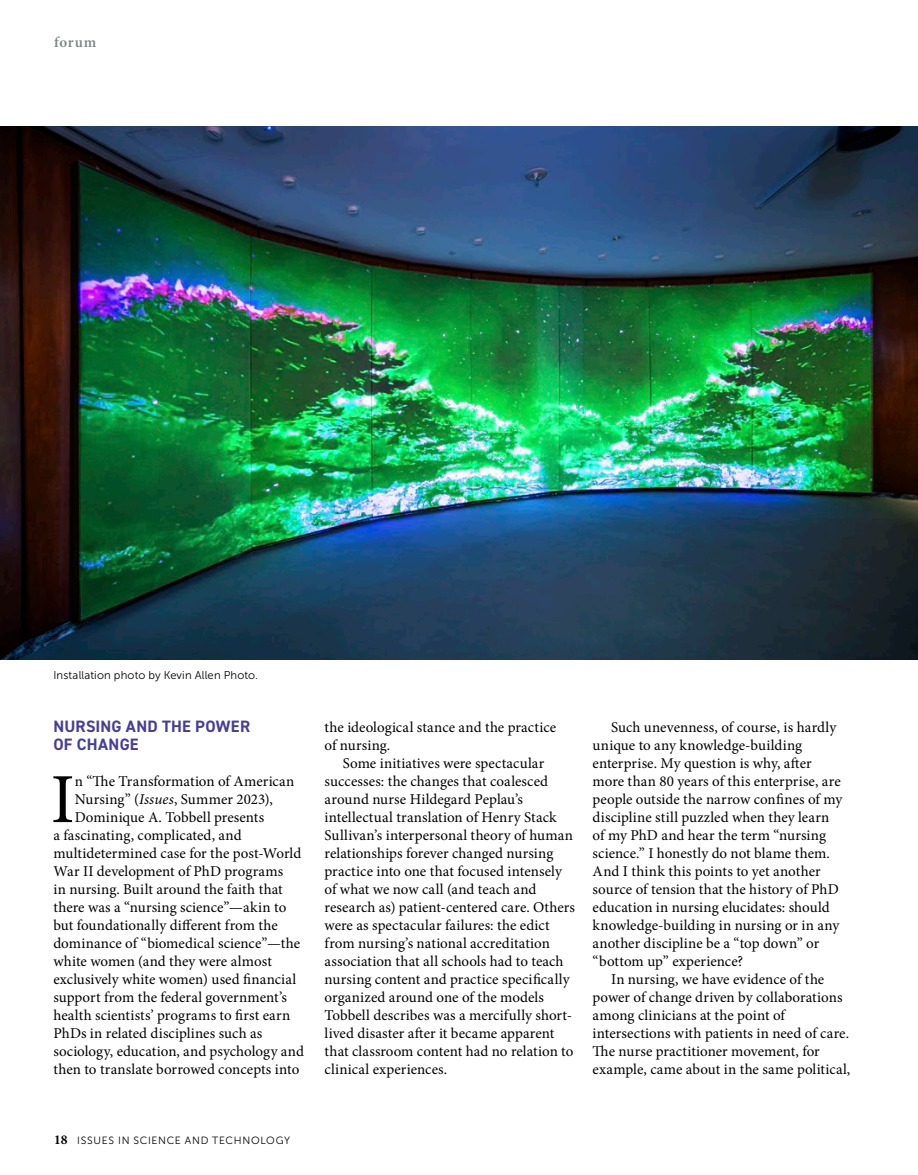
<style>
.page{position:relative;width:918px;height:1175px;background:#fff}
.page>*{position:absolute;margin:0;border:0;box-sizing:border-box;transform-origin:0 0}
.t1{font:70.35px "Minion Pro";color:#000}
.t2{font:700 16.5px/18px "DIN2014";letter-spacing:.01em;color:#483e98}
.t3{font:15px/18px "Minion Pro";letter-spacing:.005em;color:#000}
.t4{font:600 15px "Minion Pro";letter-spacing:.055em;color:#7f8284}
.t5{font:11.25px "Museo Sans 300";letter-spacing:.01em;color:#000}
.t6{font:10.5px "Museo Sans 300";letter-spacing:.065em;color:#000}
.s1{font-style:italic}
.s2{font-family:"Minion Pro";font-weight:700;font-size:13.5px}
</style>
<div class="page">
<img style="left:0;top:126px;width:918px;height:533px">
<p class="t4" style="left:54px;top:32px;width:44px">forum</p>
<p class="t5" style="left:53px;top:668px;width:206px">Installation photo by Kevin Allen Photo.</p>
<p class="t2" style="left:54px;top:717px;width:198px">NURSING AND THE POWER<br>OF CHANGE</p>
<h1 class="t1" style="left:51px;top:752px;width:26px">I</h1>
<p class="t3" style="left:75px;top:772px;width:221px">n “The Transformation of American</p>
<p class="t3" style="left:75px;top:790px;width:200px">Nursing” (<span class="s1">Issues</span>, Summer 2023),</p>
<p class="t3" style="left:75px;top:808px;width:191px">Dominique A. Tobbell presents</p>
<p class="t3" style="left:53px;top:826px;width:190px">a fascinating, complicated, and</p>
<p class="t3" style="left:53px;top:844px;width:249px">multidetermined case for the post-World</p>
<p class="t3" style="left:53px;top:862px;width:231px">War II development of PhD programs</p>
<p class="t3" style="left:53px;top:880px;width:231px">in nursing. Built around the faith that</p>
<p class="t3" style="left:53px;top:898px;width:234px">there was a “nursing science”—akin to</p>
<p class="t3" style="left:53px;top:916px;width:226px">but foundationally different from the</p>
<p class="t3" style="left:53px;top:934px;width:248px">dominance of “biomedical science”—the</p>
<p class="t3" style="left:53px;top:952px;width:220px">white women (and they were almost</p>
<p class="t3" style="left:53px;top:970px;width:244px">exclusively white women) used financial</p>
<p class="t3" style="left:53px;top:988px;width:235px">support from the federal government’s</p>
<p class="t3" style="left:53px;top:1006px;width:238px">health scientists’ programs to first earn</p>
<p class="t3" style="left:53px;top:1024px;width:210px">PhDs in related disciplines such as</p>
<p class="t3" style="left:53px;top:1042px;width:252px">sociology, education, and psychology and</p>
<p class="t3" style="left:53px;top:1060px;width:247px">then to translate borrowed concepts into</p>
<p class="t3" style="left:325px;top:718px;width:233px">the ideological stance and the practice of nursing.</p>
<p class="t3" style="left:325px;top:754px;width:252px;text-indent:18px">Some initiatives were spectacular successes: the changes that coalesced around nurse Hildegard Peplau’s intellectual translation of Henry Stack Sullivan’s interpersonal theory of human relationships forever changed nursing practice into one that focused intensely of what we now call (and teach and research as) patient-centered care. Others were as spectacular failures: the edict from nursing’s national accreditation association that all schools had to teach nursing content and practice specifically organized around one of the models Tobbell describes was a mercifully short&shy;lived disaster after it became apparent that classroom content had no relation to clinical experiences.</p>
<p class="t3" style="left:593px;top:718px;width:251px;text-indent:18px">Such unevenness, of course, is hardly unique to any knowledge-building enterprise. My question is why, after more than 80 years of this enterprise, are people outside the narrow confines of my discipline still puzzled when they learn of my PhD and hear the term “nursing science.” I honestly do not blame them.<br>And I think this points to yet another source of tension that the history of PhD education in nursing elucidates: should knowledge-building in nursing or in any another discipline be a “top down” or “bottom up” experience?</p>
<p class="t3" style="left:593px;top:970px;width:259px;text-indent:18px">In nursing, we have evidence of the power of change driven by collaborations among clinicians at the point of intersections with patients in need of care.<br>The nurse practitioner movement, for example, came about in the same political,</p>
<p class="t6" style="left:54px;top:1135px;width:238px"><span class="s2">18</span> ISSUES IN SCIENCE AND TECHNOLOGY</p>
</div>
